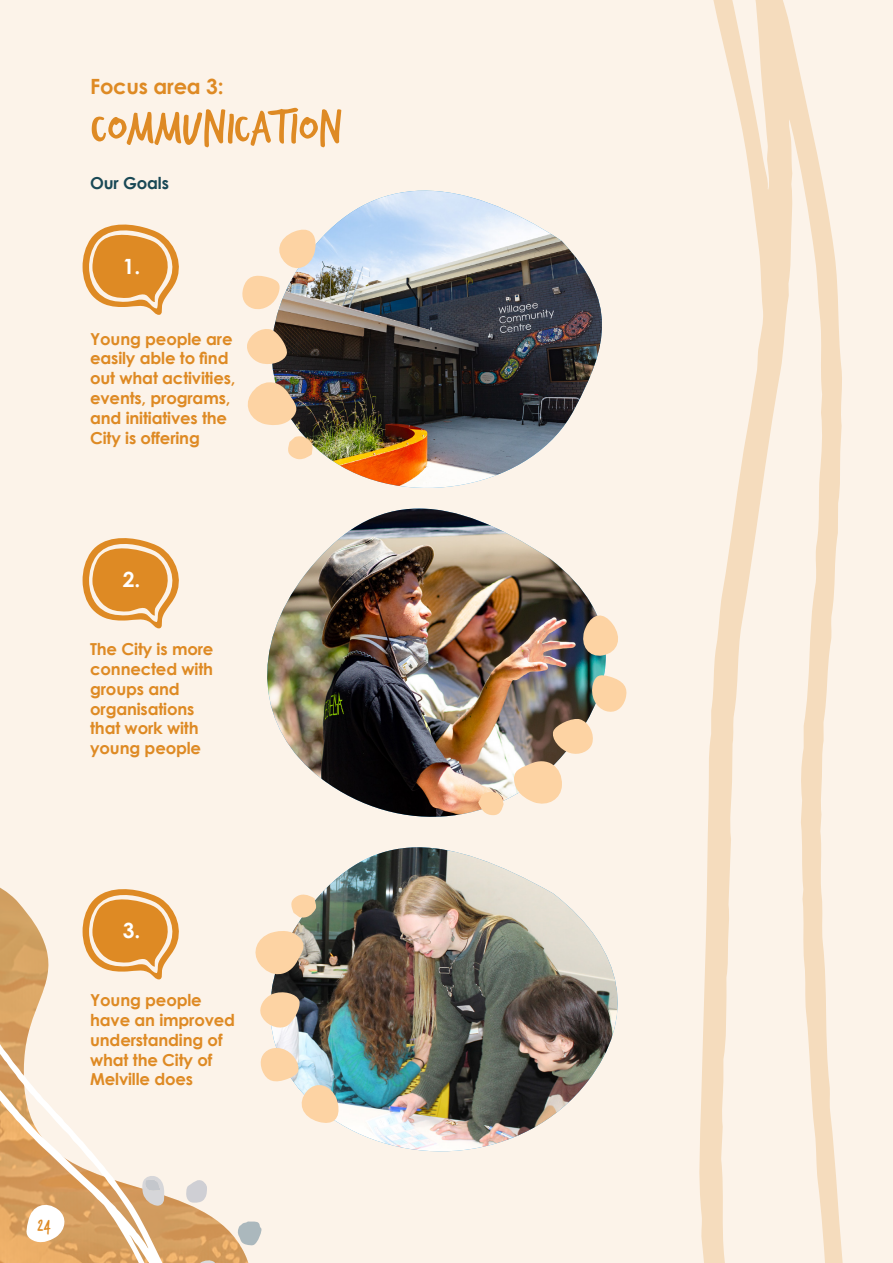
<style>
.page{position:relative;width:893px;height:1263px;background:#fcf3e9}
.page>*{position:absolute;margin:0;border:0;box-sizing:border-box;transform-origin:0 0}
.t1{font:51.15px "Trash Hand";color:#de8a24}
.t2{font:700 21px "Century Gothic";letter-spacing:-.01em;color:#de8a24}
.t3{font:700 21px "Century Gothic";color:#fff}
.t4{font:18px "Trash Hand";color:#de8a24}
.t5{font:700 16.5px/19.8px "Century Gothic";letter-spacing:-.01em;color:#de8a24}
.t6{font:700 16.5px "Century Gothic";letter-spacing:-.01em;color:#194855}
</style>
<div class="page">
<img style="left:322px;top:847px;width:296px;height:305px">
<img style="left:258px;top:892px;width:83px;height:234px">
<img style="left:267px;top:514px;width:329px;height:303px">
<img style="left:478px;top:612px;width:149px;height:203px">
<img style="left:317px;top:191px;width:285px;height:323px">
<svg style="left:699px;top:0;width:144px;height:1263px"></svg>
<img style="left:242px;top:229px;width:75px;height:231px">
<svg style="left:92px;top:116px;width:14px;height:25px"></svg>
<svg style="left:235px;top:116px;width:14px;height:25px"></svg>
<img style="left:0;top:887px;width:248px;height:376px">
<svg style="left:0;top:914px;width:189px;height:349px"></svg>
<svg style="left:237px;top:1221px;width:25px;height:24px"></svg>
<svg style="left:194px;top:1259px;width:24px;height:4px"></svg>
<svg style="left:186px;top:1178px;width:21px;height:25px"></svg>
<svg style="left:142px;top:1175px;width:22px;height:31px"></svg>
<svg style="left:82px;top:887px;width:102px;height:93px"></svg>
<svg style="left:82px;top:538px;width:97px;height:91px"></svg>
<svg style="left:82px;top:224px;width:97px;height:91px"></svg>
<p class="t2" style="left:90px;top:73px;width:135px">Focus area 3:</p>
<p class="t1" style="left:107px;top:103px;width:237px">OMMUNI ATION</p>
<p class="t6" style="left:90px;top:172px;width:80px">Our Goals</p>
<p class="t3" style="left:123px;top:253px;width:19px">1.</p>
<p class="t5" style="left:90px;top:328px;width:147px">Young people are easily able to find out what activities, events, programs, and initiatives the<br>City is offering</p>
<p class="t3" style="left:123px;top:566px;width:19px">2.</p>
<p class="t5" style="left:90px;top:639px;width:125px">The City is more connected with groups and organisations that work with young people</p>
<p class="t3" style="left:123px;top:917px;width:19px">3.</p>
<p class="t5" style="left:90px;top:990px;width:147px">Young people have an improved understanding of what the City of<br>Melville does</p>
<p class="t4" style="left:37px;top:1216px;width:15px">24</p>
</div>
